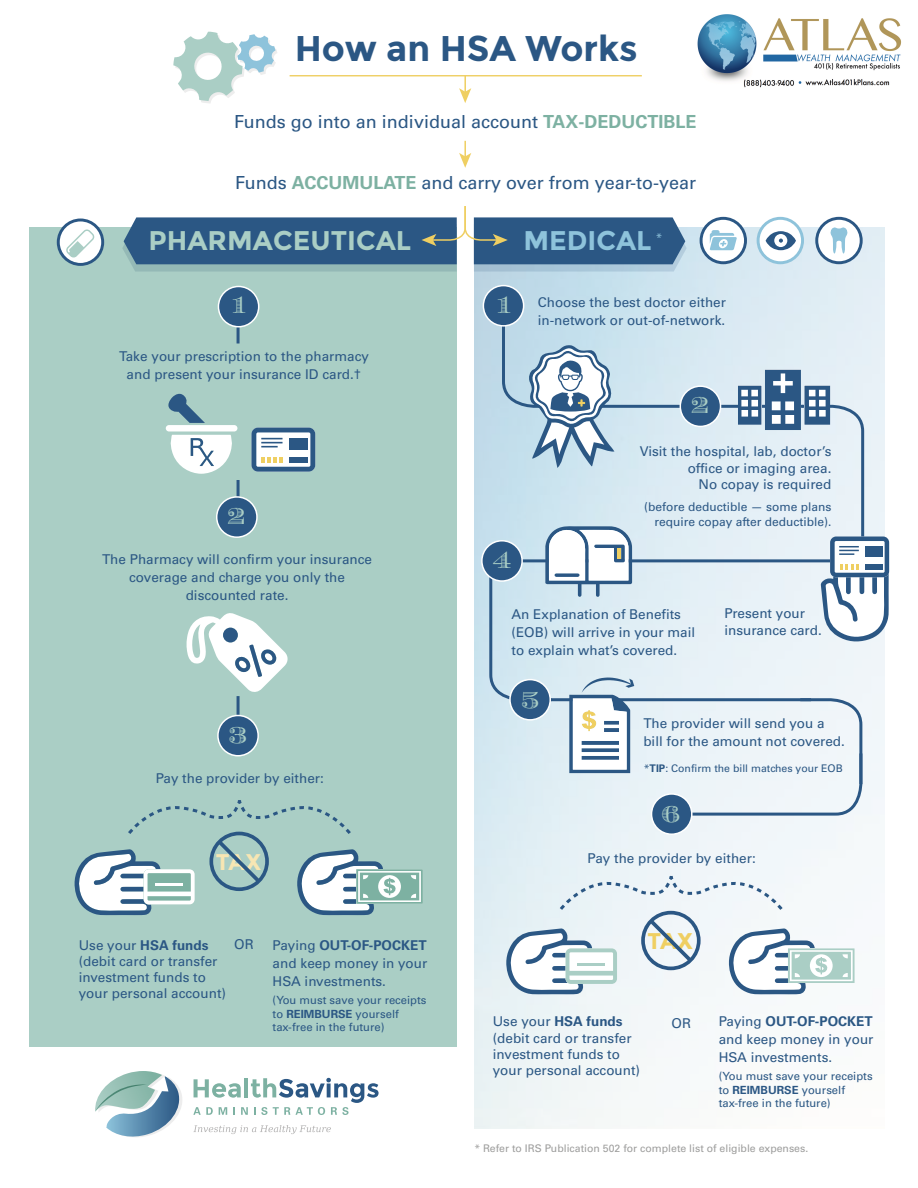
<style>
.page{position:relative;width:918px;height:1188px;background:#fff}
.page>*{position:absolute;margin:0;border:0;box-sizing:border-box;transform-origin:0 0}
.t1{font:700 35.7px "Montserrat";color:#2b5784}
.t2{font:700 27px "Montserrat";color:#aacec5}
.t3{font:700 27px "Montserrat";color:#8ec3db}
.t4{font:23.4px "Ecuyer DAX";color:#aacec5}
.t5{font:700 22.65px "Montserrat";color:#efcf62}
.t6{font:700 22.65px "Montserrat";color:#f7e6b3}
.t7{font:18px "Univers";color:#2b5784}
.t8{font:13.5px/18px "Univers";color:#2b5784}
.t9{font:12px/14.4px "Univers";color:#2b5784;text-align:right}
.t10{font:12px "Univers";color:#8ec3db}
.t11{font:11.25px/13.5px "Univers";color:#2b5784}
.t12{font:10.5px "Univers";color:#9d9d9c}
.t13{font:10.5px "Univers";color:#2b5784}
.s1{font-weight:700;color:#7db1a2}
.s2{font-weight:700}
</style>
<div class="page">
<div style="left:29px;top:228px;width:428px;height:819px;background:#aacec5"></div>
<svg style="left:193px;top:1078px;width:186px;height:37px"></svg>
<svg style="left:95px;top:1071px;width:87px;height:66px"></svg>
<svg style="left:193px;top:1125px;width:138px;height:9px"></svg>
<hr style="left:290px;top:75px;width:352px;height:1px;background:#efcf62">
<hr style="left:559px;top:405px;width:244px;height:3px;background:#2b5784">
<hr style="left:505px;top:559px;width:370px;height:3px;background:#2b5784">
<div style="left:652px;top:697px;width:212px;height:120px;background:#eef4f8"></div>
<svg style="left:501px;top:323px;width:113px;height:145px"></svg>
<svg style="left:505px;top:873px;width:350px;height:122px"></svg>
<div style="left:166px;top:425px;width:71px;height:6px;background:#fff;border-radius:3px"></div>
<svg style="left:168px;top:393px;width:37px;height:30px"></svg>
<svg style="left:170px;top:435px;width:62px;height:39px"></svg>
<svg style="left:251px;top:428px;width:64px;height:44px;background:#98adbe"></svg>
<svg style="left:187px;top:613px;width:101px;height:79px"></svg>
<div style="left:223px;top:628px;width:15px;height:14px;background:#2b5784;border-radius:50%"></div>
<hr style="left:545px;top:698px;width:266px;height:3px;background:#2b5784">
<svg style="left:488px;top:526px;width:146px;height:247px"></svg>
<svg style="left:173px;top:32px;width:104px;height:71px"></svg>
<svg style="left:459px;top:76px;width:12px;height:27px"></svg>
<svg style="left:459px;top:141px;width:12px;height:27px"></svg>
<div style="left:680px;top:386px;width:41px;height:40px;background:#2b5784;border-radius:50%"></div>
<div style="left:680px;top:385px;width:41px;height:42px;border:2px solid #fff;border-radius:50%"></div>
<div style="left:482px;top:541px;width:40px;height:40px;background:#2b5784;border-radius:50%"></div>
<div style="left:481px;top:540px;width:42px;height:42px;border:2px solid #fff;border-radius:50%"></div>
<div style="left:510px;top:680px;width:40px;height:40px;background:#2b5784;border-radius:50%"></div>
<div style="left:509px;top:679px;width:42px;height:42px;border:2px solid #fff;border-radius:50%"></div>
<div style="left:652px;top:794px;width:40px;height:40px;background:#2b5784;border-radius:50%"></div>
<div style="left:651px;top:793px;width:42px;height:42px;border:2px solid #fff;border-radius:50%"></div>
<svg style="left:122px;top:206px;width:565px;height:66px"></svg>
<div style="left:483px;top:286px;width:41px;height:40px;background:#2b5784;border-radius:50%"></div>
<div style="left:483px;top:285px;width:41px;height:42px;border:2px solid #fff;border-radius:50%"></div>
<svg style="left:738px;top:370px;width:151px;height:273px;background:#cddbe6"></svg>
<hr style="left:237px;top:480px;width:3px;height:57px;background:#2b5784">
<hr style="left:237px;top:305px;width:3px;height:38px;background:#2b5784">
<div style="left:217px;top:497px;width:40px;height:40px;background:#2b5784;border-radius:50%"></div>
<div style="left:216px;top:496px;width:42px;height:42px;border:2px solid #fff;border-radius:50%"></div>
<hr style="left:237px;top:696px;width:3px;height:56px;background:#2b5784">
<div style="left:218px;top:716px;width:40px;height:40px;background:#2b5784;border-radius:50%"></div>
<div style="left:217px;top:715px;width:42px;height:42px;border:2px solid #fff;border-radius:50%"></div>
<div style="left:218px;top:286px;width:41px;height:41px;background:#2b5784;border-radius:50%"></div>
<div style="left:218px;top:286px;width:41px;height:41px;border:2px solid #fff;border-radius:50%"></div>
<svg style="left:74px;top:800px;width:349px;height:116px"></svg>
<hr style="left:156px;top:883px;width:27px;height:3px;background:#fff">
<svg style="left:57px;top:219px;width:47px;height:47px"></svg>
<svg style="left:700px;top:217px;width:47px;height:47px"></svg>
<svg style="left:815px;top:217px;width:48px;height:47px"></svg>
<svg style="left:757px;top:217px;width:47px;height:47px"></svg>
<img style="left:697px;top:14px;width:205px;height:74px">
<h1 class="t1" style="left:295px;top:27px;width:344px">How an HSA Works</h1>
<h3 class="t7" style="left:234px;top:111px;width:464px">Funds go into an individual account <span class="s1">TAX-DEDUCTIBLE</span></h3>
<h3 class="t7" style="left:235px;top:172px;width:462px">Funds <span class="s1">ACCUMULATE</span> and carry over from year-to-year</h3>
<h2 class="t2" style="left:149px;top:225px;width:264px">PHARMACEUTICAL</h2>
<h2 class="t3" style="left:523px;top:225px;width:130px">MEDICAL</h2>
<p class="t10" style="left:656px;top:230px;width:8px">*</p>
<h3 class="t4" style="left:232px;top:292px;width:15px">1</h3>
<p class="t8" style="left:119px;top:347px;width:252px;text-align:center">Take your prescription to the pharmacy and present your insurance ID card.†</p>
<h3 class="t4" style="left:228px;top:502px;width:18px">2</h3>
<p class="t8" style="left:102px;top:550px;width:272px;text-align:center">The Pharmacy will confirm your insurance coverage and charge you only the discounted rate.</p>
<h3 class="t4" style="left:229px;top:722px;width:19px">3</h3>
<p class="t8" style="left:156px;top:770px;width:170px">Pay the provider by either:</p>
<h3 class="t6" style="left:216px;top:849px;width:47px">TAX</h3>
<p class="t8" style="left:234px;top:935px;width:21px">OR</p>
<p class="t8" style="left:79px;top:937px;width:149px;line-height:16.2px">Use your <span class="s2">HSA funds </span>(debit card or transfer investment funds to your personal account)</p>
<p class="t8" style="left:273px;top:937px;width:156px;text-align:justify">Paying <span class="s2">OUT-OF-POCKET </span>and keep money in your HSA investments.</p>
<p class="t11" style="left:273px;top:994px;width:155px">(You must save your receipts to <span class="s2">REIMBURSE</span> yourself tax-free in the future)</p>
<h3 class="t4" style="left:497px;top:291px;width:15px">1</h3>
<p class="t8" style="left:538px;top:294px;width:190px">Choose the best doctor either in-network or out-of-network.</p>
<h3 class="t4" style="left:493px;top:546px;width:20px">4</h3>
<h3 class="t4" style="left:691px;top:392px;width:18px">2</h3>
<p class="t8" style="left:640px;top:443px;width:193px;line-height:16.5px;text-align:right">Visit the hospital, lab, doctor’s office or imaging area.<br>No copay is required</p>
<p class="t9" style="left:644px;top:500px;width:189px">(before deductible — some plans require copay after deductible).</p>
<p class="t8" style="left:512px;top:605px;width:185px">An Explanation of Benefits (EOB) will arrive in your mail to explain what’s covered.</p>
<h3 class="t4" style="left:522px;top:687px;width:18px">5</h3>
<p class="t8" style="left:724px;top:605px;width:99px;line-height:16.5px">Present your insurance card.</p>
<p class="t8" style="left:643px;top:714px;width:203px">The provider will send you a bill for the amount not covered.</p>
<p class="t13" style="left:644px;top:762px;width:201px">*<span class="s2">TIP</span>: Confirm the bill matches your EOB</p>
<h3 class="t4" style="left:662px;top:801px;width:19px">6</h3>
<p class="t8" style="left:588px;top:849px;width:170px">Pay the provider by either:</p>
<h3 class="t5" style="left:648px;top:928px;width:47px">TAX</h3>
<p class="t8" style="left:493px;top:1014px;width:149px;line-height:16.2px">Use your <span class="s2">HSA funds </span>(debit card or transfer investment funds to your personal account)</p>
<p class="t8" style="left:719px;top:1013px;width:156px;text-align:justify">Paying <span class="s2">OUT-OF-POCKET </span>and keep money in your HSA investments.</p>
<p class="t8" style="left:672px;top:1015px;width:21px">OR</p>
<p class="t11" style="left:719px;top:1070px;width:155px">(You must save your receipts to <span class="s2">REIMBURSE</span> yourself tax-free in the future)</p>
<p class="t12" style="left:474px;top:1142px;width:335px">* Refer to IRS Publication 502 for complete list of eligible expenses.</p>
</div>
